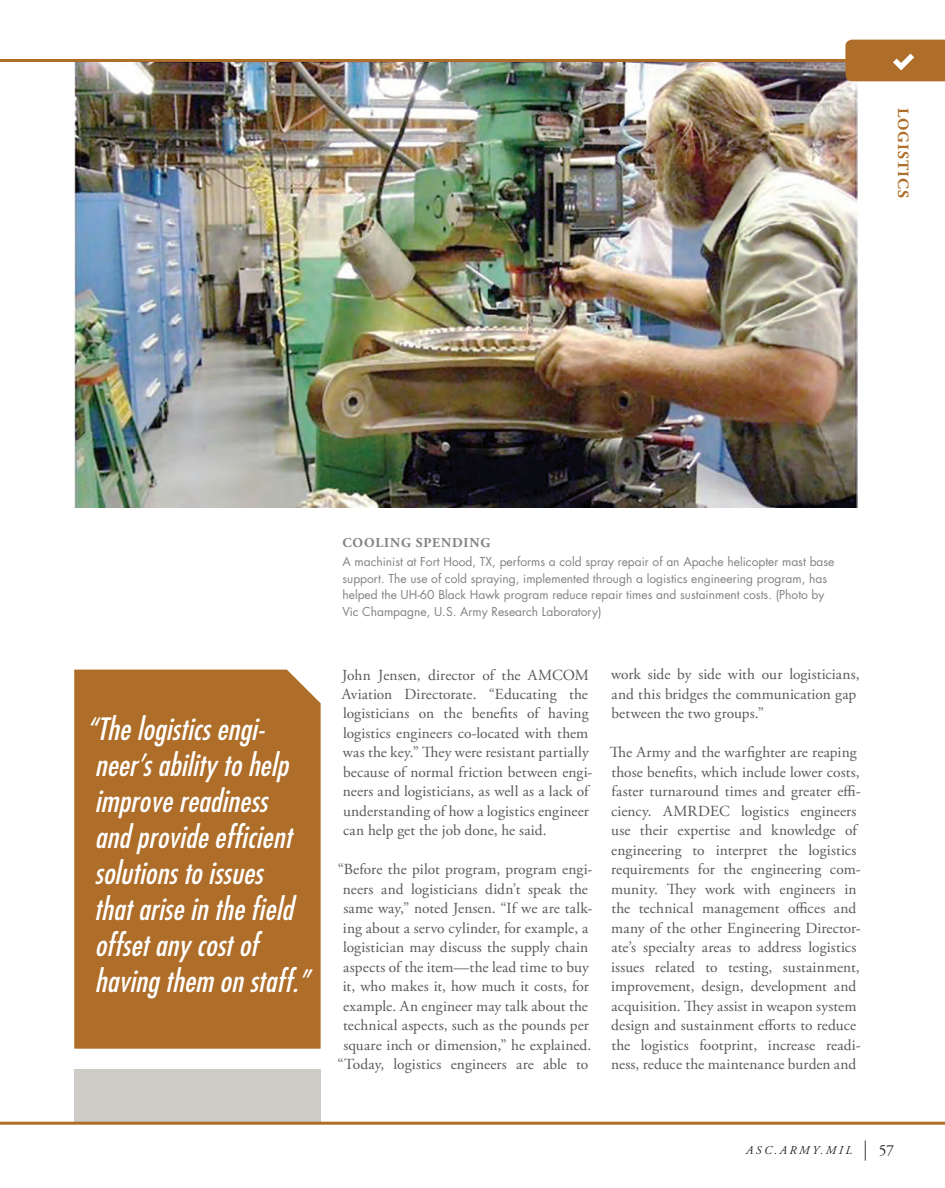
<style>
.page{position:relative;width:945px;height:1188px;background:#fff}
.page>*{position:absolute;margin:0;border:0;box-sizing:border-box;transform-origin:0 0}
.t1{font:italic condensed 30px/36px "Futura Std";letter-spacing:.01em;color:#fff}
.t2{font:700 15.75px "Adobe Garamond Pro";letter-spacing:.065em;color:#ae6d28}
.t3{font:15.3px/19.5px "Adobe Garamond Pro";letter-spacing:.005em;color:#57585a}
.t4{font:15.3px "Adobe Garamond Pro";color:#231f20}
.t5{font:700 13.5px "Adobe Garamond Pro";letter-spacing:.065em;color:#808285}
.t6{font:12px/16.5px "Futura";color:#808285}
.t7{font:italic 12px "Adobe Garamond Pro";letter-spacing:.215em;color:#231f20}
</style>
<div class="page">
<img style="left:74px;top:62px;width:783px;height:446px">
<div style="left:74px;top:670px;width:247px;height:379px;background:#ae6d28"></div>
<div style="left:74px;top:1070px;width:247px;height:53px;background:#cfccc7"></div>
<svg style="left:865px;top:1140px;width:1px;height:21px"></svg>
<hr style="left:0;top:59px;width:945px;height:3px;background:#ae6d28">
<hr style="left:0;top:1122px;width:945px;height:3px;background:#ae6d28">
<div style="left:845px;top:40px;width:100px;height:41px;background:#ae6d28"></div>
<p class="t2" style="left:912px;top:108px;width:91px;rotate:90deg">LOGISTICS</p>
<h1 class="t1" style="left:87px;top:712px;width:224px">“The logistics engi&shy;neer’s ability to help improve readiness<br>and provide efficient solutions to issues<br>that arise in the field offset any cost of having them on staff.”</h1>
<p class="t5" style="left:343px;top:535px;width:149px">COOLING SPENDING</p>
<p class="t6" style="left:342px;top:554px;width:494px">A machinist at Fort Hood, TX, performs a cold spray repair of an Apache helicopter mast base support. The use of cold spraying, implemented through a logistics engineering program, has helped the UH-60 Black Hawk program reduce repair times and sustainment costs. (Photo by Vic Champagne, U.S. Army Research Laboratory)</p>
<p class="t3" style="left:342px;top:665px;width:252px">John Jensen, director of the AMCOM Aviation Directorate. “Educating the logisticians on the benefits of having logistics engineers co-located with them was the key.” They were resistant partially because of normal friction between engi&shy;neers and logisticians, as well as a lack of understanding of how a logistics engineer can help get the job done, he said.</p>
<p class="t3" style="left:338px;top:860px;width:256px;text-align:center">“Before the pilot program, program engi&shy;neers and logisticians didn’t speak the same way,” noted Jensen. “If we are talk&shy;ing about a servo cylinder, for example, a logistician may discuss the supply chain aspects of the item—the lead time to buy it, who makes it, how much it costs, for example. An engineer may talk about the technical aspects, such as the pounds per square inch or dimension,” he explained. “Today, logistics engineers are able to</p>
<p class="t3" style="left:611px;top:665px;width:250px">work side by side with our logisticians, and this bridges the communication gap between the two groups.”</p>
<p class="t3" style="left:610px;top:743px;width:252px">The Army and the warfighter are reaping those benefits, which include lower costs, faster turnaround times and greater effi&shy;ciency. AMRDEC logistics engineers use their expertise and knowledge of engineering to interpret the logistics requirements for the engineering com&shy;munity. They work with engineers in the technical management offices and many of the other Engineering Director&shy;ate’s specialty areas to address logistics issues related to testing, sustainment, improvement, design, development and acquisition. They assist in weapon system design and sustainment efforts to reduce the logistics footprint, increase readi&shy;ness, reduce the maintenance burden and</p>
<p class="t7" style="left:746px;top:1143px;width:107px">ASC.ARMY.MIL</p>
<p class="t4" style="left:879px;top:1141px;width:17px">57</p>
</div>
